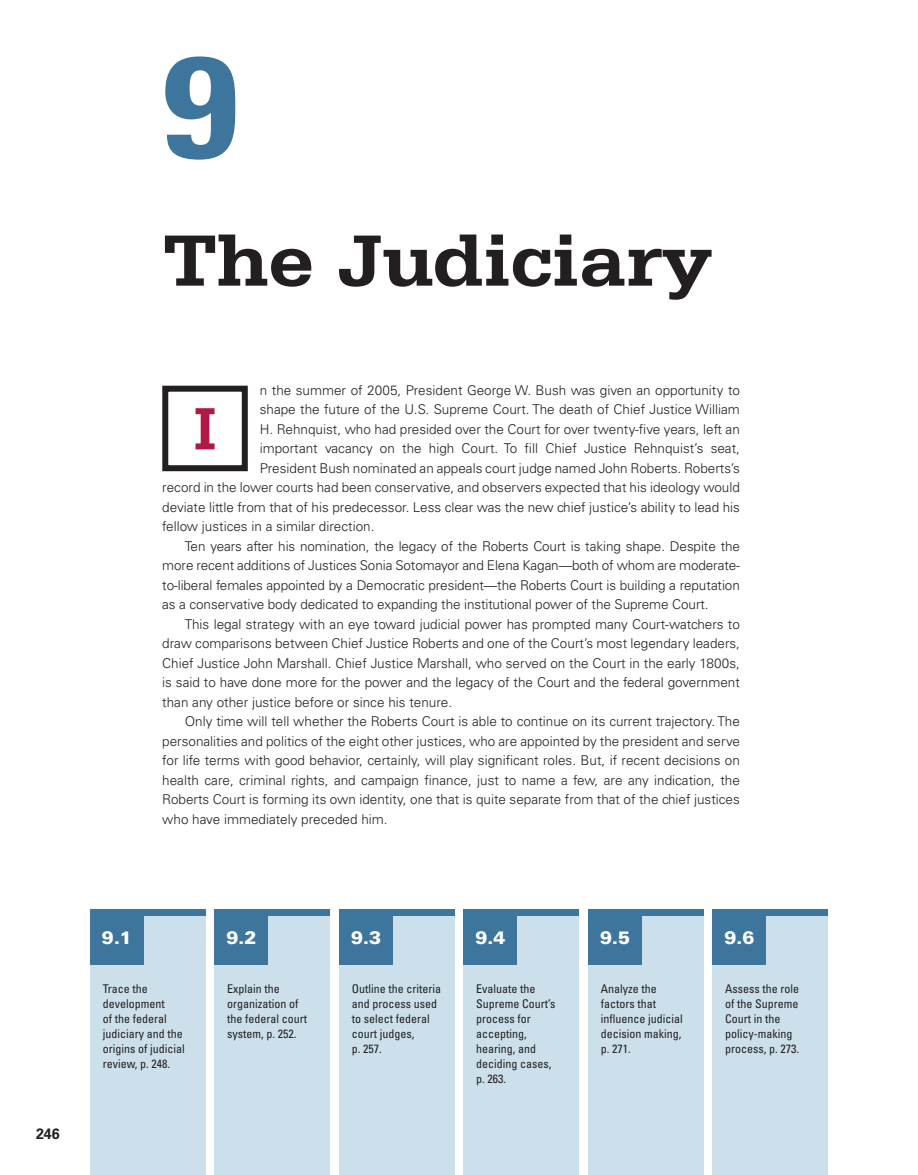
<style>
.page{position:relative;width:918px;height:1175px;background:#fff}
.page>*{position:absolute;margin:0;border:0;box-sizing:border-box;transform-origin:0 0}
.t1{font:700 condensed 144px "Univers LT Std";color:#3e759c;scale:1.2 1}
.t2{font:700 76.5px "Serifa Std";letter-spacing:-.01em;color:#231f20;scale:1.1 1}
.t3{font:700 63px "Serifa Std";color:#b11844}
.t4{font:900 18px "Univers LT Std";color:#fff}
.t5{font:700 15px "Univers LT Std";color:#231f20;scale:.95 1}
.t6{font:300 13.5px "Univers LT Std";color:#231f20}
.t7{font:condensed 12px/15px "Univers LT Std";color:#231f20}
</style>
<div class="page">
<div style="left:90px;top:909px;width:116px;height:265px;background:#cce0eb"></div>
<div style="left:464px;top:909px;width:115px;height:265px;background:#cce0eb"></div>
<div style="left:214px;top:909px;width:116px;height:265px;background:#cce0eb"></div>
<div style="left:588px;top:909px;width:116px;height:265px;background:#cce0eb"></div>
<div style="left:339px;top:909px;width:115px;height:265px;background:#cce0eb"></div>
<div style="left:712px;top:909px;width:116px;height:265px;background:#cce0eb"></div>
<div style="left:90px;top:912px;width:54px;height:52px;background:#3e759c"></div>
<div style="left:214px;top:912px;width:54px;height:52px;background:#3e759c"></div>
<div style="left:339px;top:912px;width:54px;height:52px;background:#3e759c"></div>
<div style="left:464px;top:912px;width:54px;height:52px;background:#3e759c"></div>
<div style="left:588px;top:912px;width:54px;height:52px;background:#3e759c"></div>
<div style="left:712px;top:912px;width:54px;height:52px;background:#3e759c"></div>
<div style="left:90px;top:909px;width:116px;height:6px;background:#3e759c"></div>
<div style="left:214px;top:909px;width:116px;height:6px;background:#3e759c"></div>
<div style="left:339px;top:909px;width:115px;height:6px;background:#3e759c"></div>
<div style="left:464px;top:909px;width:115px;height:6px;background:#3e759c"></div>
<div style="left:588px;top:909px;width:116px;height:6px;background:#3e759c"></div>
<div style="left:712px;top:909px;width:116px;height:6px;background:#3e759c"></div>
<div style="left:162px;top:386px;width:86px;height:85px;border:6px solid #231f20"></div>
<p class="t5" style="left:36px;top:1124px;width:27px">246</p>
<h1 class="t1" style="left:162px;top:19px;width:65px">9</h1>
<h2 class="t2" style="left:162px;top:216px;width:502px">The Judiciary</h2>
<p class="t6" style="left:260px;top:382px;width:482px">n the summer of 2005, President George W. Bush was given an opportunity to</p>
<p class="t6" style="left:260px;top:401px;width:482px">shape the future of the U.S. Supreme Court. The death of Chief Justice William</p>
<p class="t6" style="left:260px;top:421px;width:482px">H. Rehnquist, who had presided over the Court for over twenty-five years, left an</p>
<p class="t6" style="left:260px;top:440px;width:482px">important vacancy on the high Court. To fill Chief Justice Rehnquist’s seat,</p>
<p class="t6" style="left:260px;top:460px;width:482px">President Bush nominated an appeals court judge named John Roberts. Roberts’s</p>
<p class="t6" style="left:162px;top:479px;width:579px">record in the lower courts had been conservative, and observers expected that his ideology would</p>
<p class="t6" style="left:162px;top:499px;width:579px">deviate little from that of his predecessor. Less clear was the new chief justice’s ability to lead his</p>
<p class="t6" style="left:162px;top:518px;width:214px">fellow justices in a similar direction.</p>
<p class="t6" style="left:185px;top:538px;width:557px">Ten years after his nomination, the legacy of the Roberts Court is taking shape. Despite the</p>
<p class="t6" style="left:162px;top:557px;width:579px">more recent additions of Justices Sonia Sotomayor and Elena Kagan—both of whom are moderate-</p>
<p class="t6" style="left:162px;top:577px;width:579px">to-liberal females appointed by a Democratic president—the Roberts Court is building a reputation</p>
<p class="t6" style="left:162px;top:596px;width:548px">as a conservative body dedicated to expanding the institutional power of the Supreme Court.</p>
<p class="t6" style="left:185px;top:616px;width:557px">This legal strategy with an eye toward judicial power has prompted many Court-watchers to</p>
<p class="t6" style="left:162px;top:635px;width:579px">draw comparisons between Chief Justice Roberts and one of the Court’s most legendary leaders,</p>
<p class="t6" style="left:162px;top:655px;width:579px">Chief Justice John Marshall. Chief Justice Marshall, who served on the Court in the early 1800s,</p>
<p class="t6" style="left:162px;top:674px;width:579px">is said to have done more for the power and the legacy of the Court and the federal government</p>
<p class="t6" style="left:162px;top:694px;width:291px">than any other justice before or since his tenure.</p>
<p class="t6" style="left:185px;top:713px;width:557px">Only time will tell whether the Roberts Court is able to continue on its current trajectory. The</p>
<p class="t6" style="left:162px;top:732px;width:579px">personalities and politics of the eight other justices, who are appointed by the president and serve</p>
<p class="t6" style="left:162px;top:752px;width:579px">for life terms with good behavior, certainly, will play significant roles. But, if recent decisions on</p>
<p class="t6" style="left:162px;top:771px;width:579px">health care, criminal rights, and campaign finance, just to name a few, are any indication, the</p>
<p class="t6" style="left:162px;top:791px;width:579px">Roberts Court is forming its own identity, one that is quite separate from that of the chief justices</p>
<p class="t6" style="left:162px;top:810px;width:227px">who have immediately preceded him.</p>
<h3 class="t3" style="left:193px;top:392px;width:26px">I</h3>
<h3 class="t4" style="left:102px;top:926px;width:32px">9.1</h3>
<h3 class="t4" style="left:227px;top:926px;width:32px">9.2</h3>
<h3 class="t4" style="left:351px;top:926px;width:32px">9.3</h3>
<h3 class="t4" style="left:476px;top:926px;width:32px">9.4</h3>
<h3 class="t4" style="left:600px;top:926px;width:32px">9.5</h3>
<h3 class="t4" style="left:725px;top:926px;width:32px">9.6</h3>
<p class="t7" style="left:103px;top:981px;width:83px">Trace the development<br>of the federal judiciary and the origins of judicial review, p. 248.</p>
<p class="t7" style="left:227px;top:981px;width:81px">Explain the organization of the federal court system, p. 252.</p>
<p class="t7" style="left:352px;top:981px;width:91px">Outline the criteria and process used to select federal court judges,<br>p. 257.</p>
<p class="t7" style="left:476px;top:981px;width:81px">Evaluate the<br>Supreme Court’s process for accepting, hearing, and deciding cases, p. 263.</p>
<p class="t7" style="left:601px;top:981px;width:83px">Analyze the factors that influence judicial decision making, p. 271.</p>
<p class="t7" style="left:725px;top:981px;width:75px">Assess the role of the Supreme<br>Court in the policy-making process, p. 273.</p>
</div>
